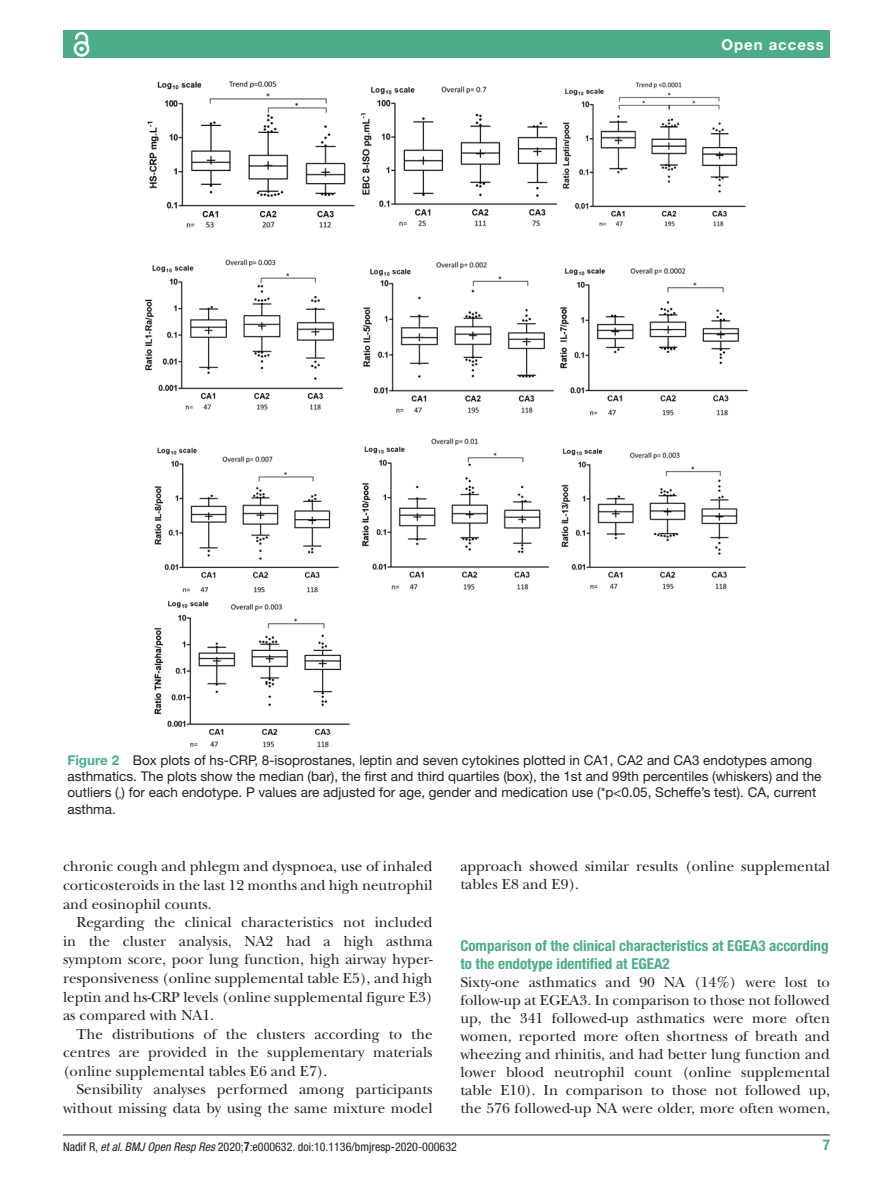
<style>
.page{position:relative;width:893px;height:1191px;background:#fff}
.page>*{position:absolute;margin:0;border:0;box-sizing:border-box;transform-origin:0 0}
.t1{font:15px/18.6px "New Baskerville";color:#231f20;text-align:justify}
.t2{font:700 condensed 15px/18px "Helvetica Neue LT Std";color:#4bad87}
.t3{font:700 15px "Helvetica Neue LT Std";letter-spacing:.065em;color:#fff}
.t4{font:13.5px/16.2px "Helvetica Neue LT Std";color:#231f20}
.t5{font:condensed 12px "Helvetica Neue LT Std";color:#231f20}
.s1{font-weight:700;color:#4bad87}
.s2{font-style:italic}
.s3{font-family:"Helvetica";font-weight:700}
</style>
<div class="page">
<hr style="left:63px;top:1134px;width:767px;height:1px;background:#231f20">
<div style="left:63px;top:31px;width:767px;height:27px;background:#4bad87"></div>
<svg style="left:73px;top:31px;width:17px;height:26px"></svg>
<img style="left:145px;top:81px;width:603px;height:666px">
<p class="t3" style="left:721px;top:35px;width:104px">Open access</p>
<p class="t4" style="left:68px;top:752px;width:755px"><span class="s1">Figure 2</span> Box plots of hs-CRP, 8-isoprostanes, leptin and seven cytokines plotted in CA1, CA2 and CA3 endotypes among asthmatics. The plots show the median (bar), the first and third quartiles (box), the 1st and 99th percentiles (whiskers) and the outliers (<sub>*</sub>) for each endotype. P values are adjusted for age, gender and medication use (*p&lt;0.05, Scheffe’s test). CA, current asthma.</p>
<p class="t1" style="left:63px;top:857px;width:371px">chronic cough and phlegm and dyspnoea, use of inhaled corticosteroids in the last 12 months and high neutrophil and eosinophil counts.</p>
<p class="t1" style="left:63px;top:913px;width:371px;text-indent:14px">Regarding the clinical characteristics not included in the cluster analysis, NA2 had a high asthma symptom score, poor lung function, high airway hyper&shy;responsiveness (online supplemental table E5), and high leptin and hs-CRP levels (online supplemental figure E3) as compared with NA1.</p>
<p class="t1" style="left:63px;top:1024px;width:371px;text-indent:14px">The distributions of the clusters according to the centres are provided in the supplementary materials (online supplemental tables E6 and E7).</p>
<p class="t1" style="left:63px;top:1080px;width:371px;text-align:right">Sensibility analyses performed among participants without missing data by using the same mixture model</p>
<p class="t1" style="left:460px;top:857px;width:371px;line-height:18px">approach showed similar results (online supplemental tables E8 and E9).</p>
<p class="t2" style="left:460px;top:936px;width:370px">Comparison of the clinical characteristics at EGEA3 according to the endotype identified at EGEA2</p>
<p class="t1" style="left:460px;top:973px;width:371px;line-height:18px">Sixty-one asthmatics and 90 NA (14%) were lost to follow-up at EGEA3. In comparison to those not followed up, the 341 followed-up asthmatics were more often women, reported more often shortness of breath and wheezing and rhinitis, and had better lung function and lower blood neutrophil count (online supplemental table E10). In comparison to those not followed up, the 576 followed-up NA were older, more often women,</p>
<p class="t5" style="left:63px;top:1139px;width:395px">Nadif R, <span class="s2">et al</span>. <span class="s2">BMJ Open Resp Res</span> 2020;<span class="s3">7</span>:e000632. doi:10.1136/bmjresp-2020-000632</p>
<p class="t2" style="left:823px;top:1135px;width:9px">7</p>
</div>
